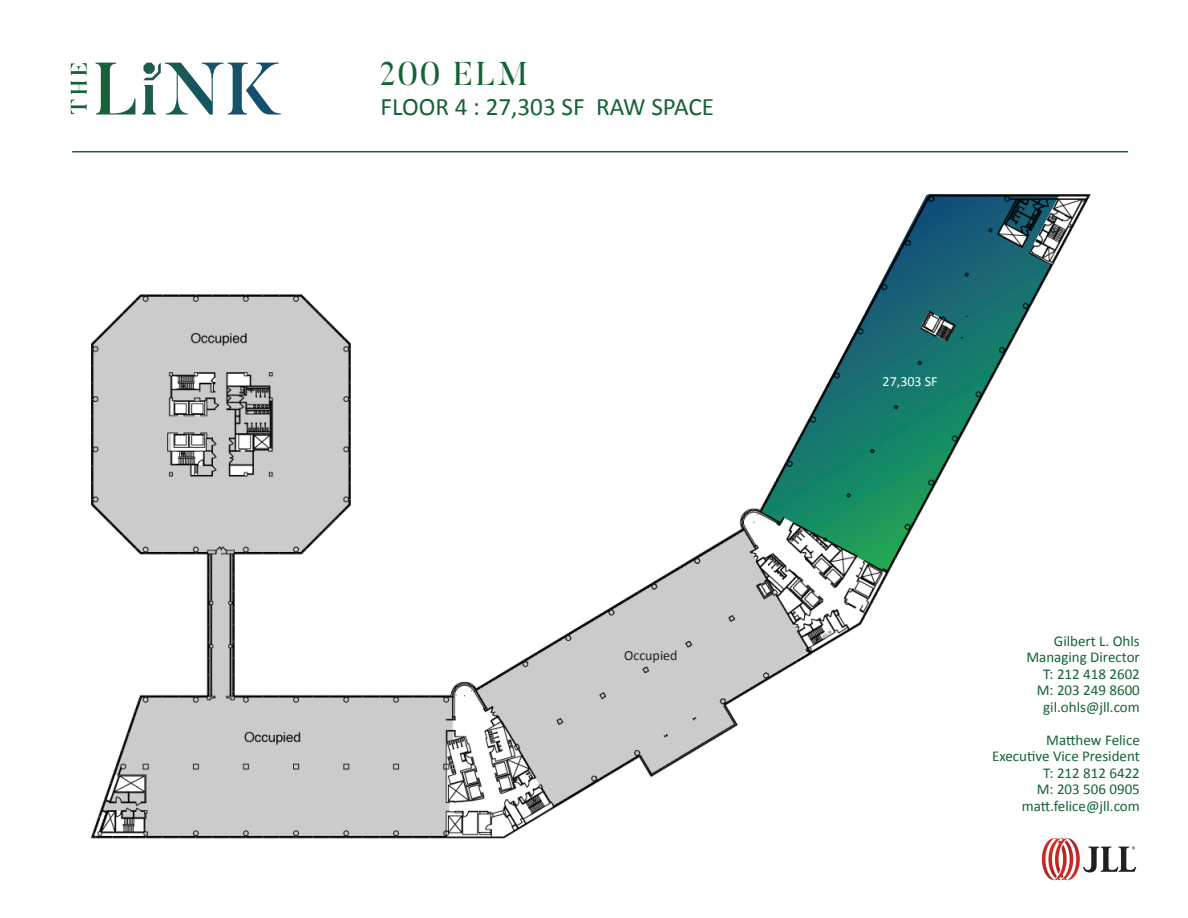
<style>
.page{position:relative;width:1188px;height:918px;background:#fff}
.page>*{position:absolute;margin:0;border:0;box-sizing:border-box;transform-origin:0 0}
.t1{font:32.85px "Butler";letter-spacing:.075em;color:#136333}
.t2{font:25.2px "Calibri";color:#136333}
.t3{font:15px/16.5px "Calibri";color:#136333;text-align:right}
.t4{font:13.95px "Calibri";color:#fff}
.t5{font:13.95px "Calibri";color:#231f20}
</style>
<div class="page">
<img style="left:91px;top:194px;width:1000px;height:668px">
<svg style="left:474px;top:528px;width:335px;height:279px;fill:#cbcbcb"></svg>
<svg style="left:761px;top:195px;width:298px;height:378px"></svg>
<svg style="left:71px;top:100px;width:16px;height:14px"></svg>
<svg style="left:71px;top:81px;width:16px;height:13px"></svg>
<svg style="left:71px;top:63px;width:16px;height:12px"></svg>
<svg style="left:96px;top:63px;width:39px;height:52px"></svg>
<svg style="left:142px;top:63px;width:139px;height:52px"></svg>
<hr style="left:72px;top:151px;width:1056px;height:1px;background:#136333">
<svg style="left:1042px;top:838px;width:94px;height:42px"></svg>
<h1 class="t1" style="left:380px;top:53px;width:149px">200 ELM</h1>
<h2 class="t2" style="left:380px;top:91px;width:335px">FLOOR 4 : 27,303 SF RAW SPACE</h2>
<p class="t5" style="left:624px;top:646px;width:55px">Occupied</p>
<p class="t4" style="left:883px;top:373px;width:57px">27,303 SF</p>
<p class="t3" style="left:1026px;top:632px;width:115px">Gilbert L. Ohls<br>Managing Director<br>T: 212 418 2602<br>M: 203 249 8600 gil.ohls@jll.com</p>
<p class="t3" style="left:992px;top:731px;width:149px">Matthew Felice<br>Executive Vice President<br>T: 212 812 6422<br>M: 203 506 0905 matt.felice@jll.com</p>
</div>
